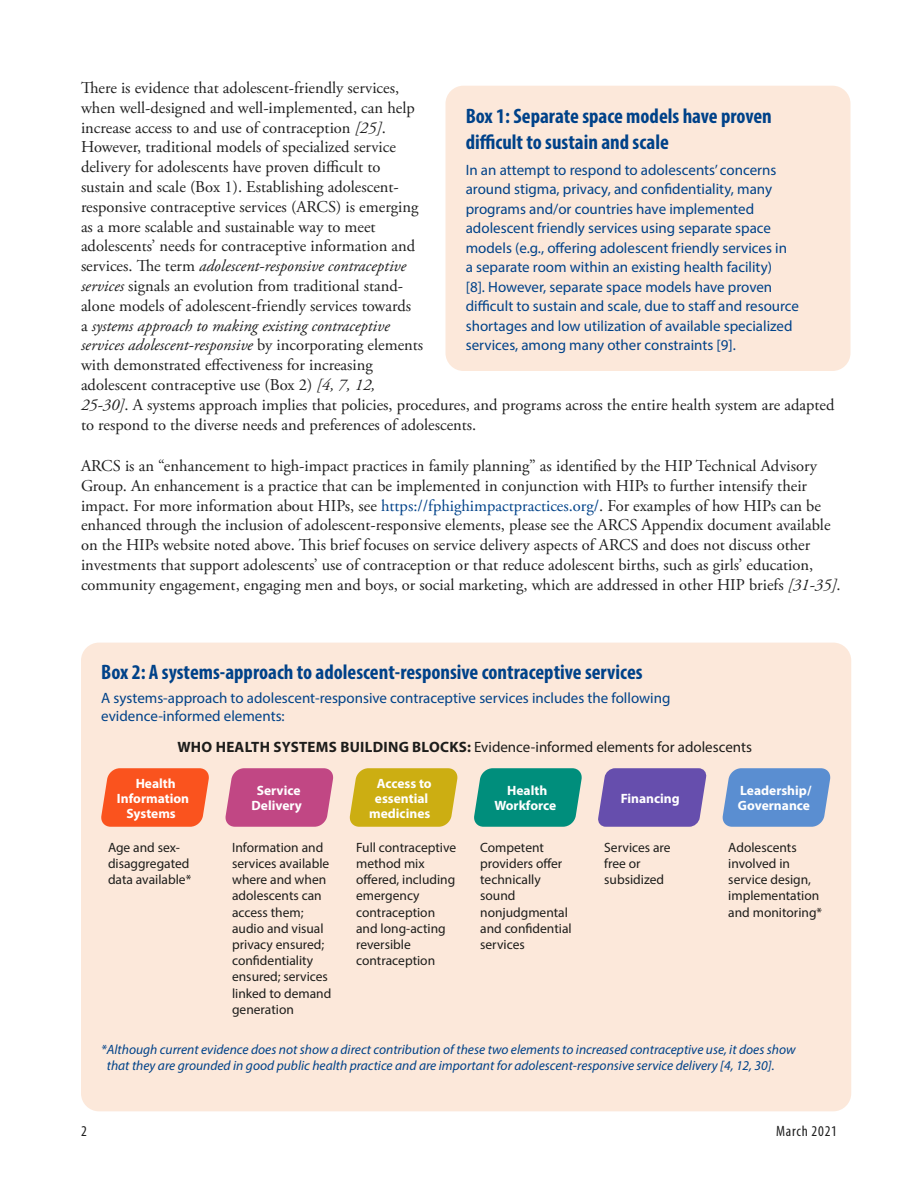
<style>
.page{position:relative;width:918px;height:1188px;background:#fff}
.page>*{position:absolute;margin:0;border:0;box-sizing:border-box;transform-origin:0 0}
.box_title{font:700 condensed 21px/25.5px "Myriad Pro";color:#004289}
.body_1{font:16.5px/19.8px "Adobe Garamond Pro";color:#1f1f1f}
.box_text{font:15px/19.5px "Myriad Pro";color:#004289}
.box_text-2{font:700 15px/18px "Myriad Pro";color:#fff;text-align:center}
.box_text-3{font:15px "Myriad Pro";color:#1d1d1b}
.t1{font:condensed 15px "Myriad Pro";letter-spacing:.05em;color:#1f1f1f}
.box_text-4{font:13.5px/16.2px "Myriad Pro";color:#1d1d1b}
.box_notes{font:italic 13.5px/16.2px "Myriad Pro";color:#004289}
.box_text-5{font:700 13.5px/15px "Myriad Pro";color:#fff;text-align:center}
.s1{font-style:italic}
.s2{color:#004289}
.s3{font-weight:700}
</style>
<div class="page">
<div style="left:446px;top:86px;width:404px;height:285px;background:#fce8da;border-radius:18px"></div>
<div style="left:81px;top:643px;width:770px;height:468px;background:#fce8da;border-radius:18px"></div>
<svg style="left:101px;top:768px;width:108px;height:59px;background:#fa5f2d"></svg>
<svg style="left:225px;top:768px;width:109px;height:59px;background:#c6558b"></svg>
<svg style="left:349px;top:768px;width:109px;height:59px;background:#d0b324"></svg>
<svg style="left:474px;top:768px;width:108px;height:59px;background:#159583"></svg>
<svg style="left:598px;top:768px;width:109px;height:59px;background:#735bb0"></svg>
<svg style="left:722px;top:768px;width:109px;height:59px;background:#6896d1"></svg>
<p class="body_1" style="left:81px;top:78px;width:755px">There is evidence that adolescent-friendly services,<br>when well-designed and well-implemented, can help<br>increase access to and use of contraception <span class="s1">[25]</span>.<br>However, traditional models of specialized service<br>delivery for adolescents have proven difficult to<br>sustain and scale (Box 1). Establishing adolescent-<br>responsive contraceptive services (ARCS) is emerging<br>as a more scalable and sustainable way to meet<br>adolescents’ needs for contraceptive information and<br>services. The term <span class="s1">adolescent-responsive contraceptive<br>services</span> signals an evolution from traditional stand-<br>alone models of adolescent-friendly services towards<br>a <span class="s1">systems approach to making existing contraceptive<br>services adolescent-responsive</span> by incorporating elements<br>with demonstrated effectiveness for increasing<br>adolescent contraceptive use (Box 2) <span class="s1">[4, 7, 12,<br>25‑30]</span>. A systems approach implies that policies, procedures, and programs across the entire health system are adapted to respond to the diverse needs and preferences of adolescents.</p>
<p class="body_1" style="left:81px;top:456px;width:761px">ARCS is an “enhancement to high-impact practices in family planning” as identified by the HIP Technical Advisory Group. An enhancement is a practice that can be implemented in conjunction with HIPs to further intensify their impact. For more information about HIPs, see <span class="s2">https://fphighimpactpractices.org/</span>. For examples of how HIPs can be enhanced through the inclusion of adolescent-responsive elements, please see the ARCS Appendix document available on the HIPs website noted above. This brief focuses on service delivery aspects of ARCS and does not discuss other investments that support adolescents’ use of contraception or that reduce adolescent births, such as girls’ education, community engagement, engaging men and boys, or social marketing, which are addressed in other HIP briefs <span class="s1">[31-35]</span>.</p>
<p class="box_title" style="left:466px;top:103px;width:308px">Box 1: Separate space models have proven difficult to sustain and scale</p>
<p class="box_text" style="left:466px;top:160px;width:335px">In an attempt to respond to adolescents’ concerns around stigma, privacy, and confidentiality, many programs and/or countries have implemented adolescent friendly services using separate space models (e.g., offering adolescent friendly services in<br>a separate room within an existing health facility)<br>[8]. However, separate space models have proven difficult to sustain and scale, due to staff and resource shortages and low utilization of available specialized services, among many other constraints [9].</p>
<p class="box_title" style="left:101px;top:658px;width:543px">Box 2: A systems-approach to adolescent-responsive contraceptive services</p>
<p class="box_text" style="left:101px;top:689px;width:571px;line-height:18px">A systems-approach to adolescent-responsive contraceptive services includes the following evidence-informed elements:</p>
<p class="box_text-3" style="left:177px;top:738px;width:576px"><span class="s3">WHO HEALTH SYSTEMS BUILDING BLOCKS:</span> Evidence-informed elements for adolescents</p>
<p class="box_text-2" style="left:123px;top:768px;width:82px">Health<br>Information<br>Systems</p>
<p class="box_text-2" style="left:259px;top:777px;width:58px;text-align:left">Service<br>Delivery</p>
<p class="box_text-2" style="left:377px;top:768px;width:69px;text-align:left">Access to essential medicines</p>
<p class="box_text-2" style="left:501px;top:777px;width:70px">Health<br>Workforce</p>
<p class="box_text-4" style="left:108px;top:839px;width:85px">Age and sex&shy;disaggregated data available*</p>
<p class="box_text-4" style="left:232px;top:839px;width:101px">Information and services available where and when adolescents can access them; audio and visual privacy ensured; confidentiality ensured; services linked to demand generation</p>
<p class="box_text-4" style="left:356px;top:839px;width:102px">Full contraceptive method mix offered, including emergency contraception and long-acting reversible contraception</p>
<p class="box_text-4" style="left:480px;top:839px;width:93px">Competent providers offer technically sound nonjudgmental and confidential services</p>
<p class="box_text-4" style="left:604px;top:839px;width:68px">Services are free or subsidized</p>
<p class="box_text-4" style="left:728px;top:839px;width:95px">Adolescents involved in service design, implementation and monitoring*</p>
<p class="box_text-5" style="left:117px;top:775px;width:74px">Health<br>Information<br>Systems</p>
<p class="box_text-5" style="left:252px;top:783px;width:52px">Service<br>Delivery</p>
<p class="box_text-5" style="left:369px;top:775px;width:64px">Access to essential medicines</p>
<p class="box_text-5" style="left:494px;top:783px;width:63px">Health<br>Workforce</p>
<p class="box_text-5" style="left:621px;top:790px;width:61px">Financing</p>
<p class="box_text-5" style="left:738px;top:783px;width:75px;text-align:left">Leadership/<br>Governance</p>
<p class="box_notes" style="left:107px;top:1041px;width:690px;text-indent:-6px">*Although current evidence does not show a direct contribution of these two elements to increased contraceptive use, it does show that they are grounded in good public health practice and are important for adolescent-responsive service delivery [4, 12, 30].</p>
<p class="t1" style="left:81px;top:1122px;width:7px">2</p>
<p class="t1" style="left:776px;top:1122px;width:62px">March 2021</p>
</div>
